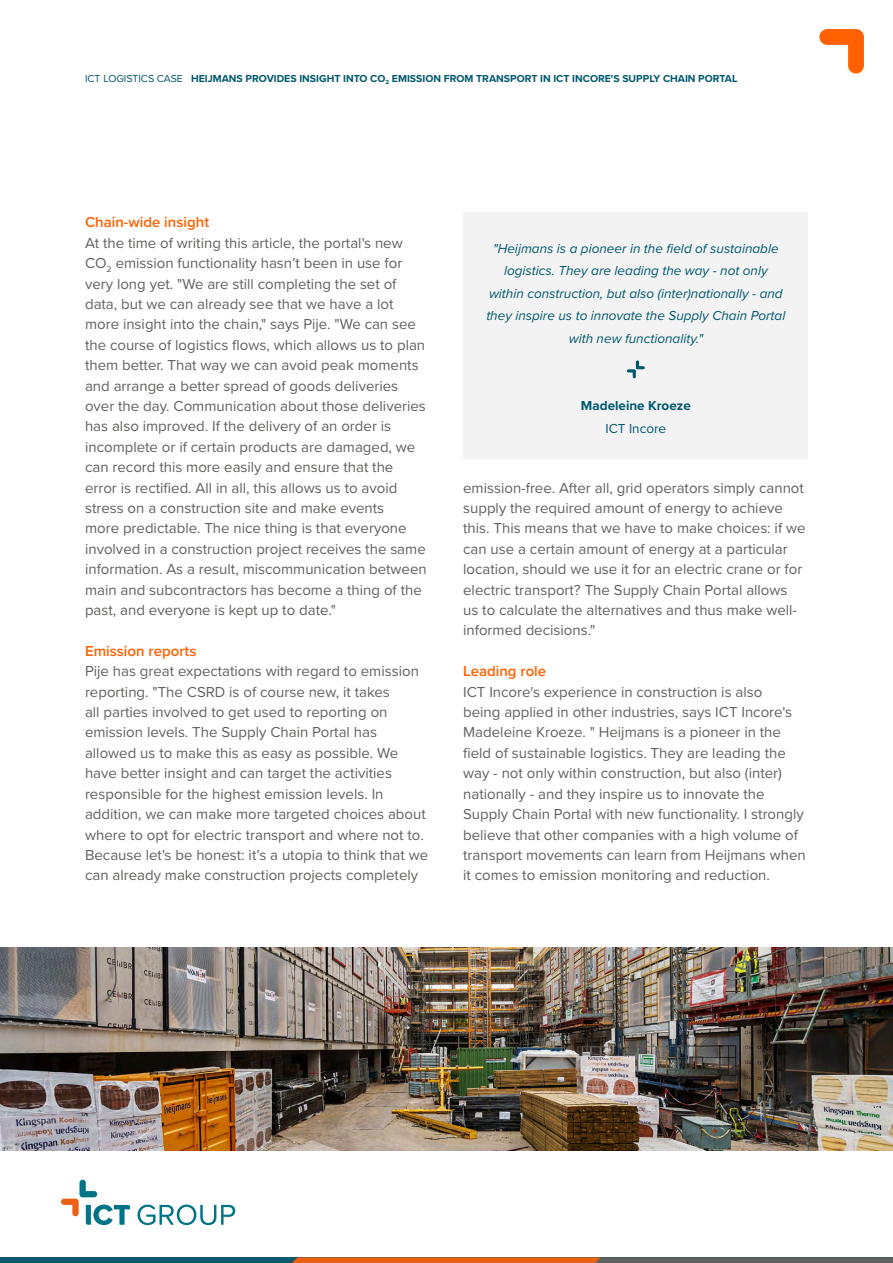
<style>
.page{position:relative;width:893px;height:1263px;background:#fff}
.page>*{position:absolute;margin:0;border:0;box-sizing:border-box;transform-origin:0 0}
.t1{font:15px/20.4px "Proxima Nova";color:#61615f}
.t2{font:600 15px "Proxima Nova";color:#ff6000}
.t3{font:italic 13.5px/22.5px "Proxima Nova";color:#00586f;text-align:center}
.t4{font:700 13.5px "Proxima Nova";color:#00586f}
.t5{font:13.5px "Proxima Nova";color:#00586f}
.t6{font:700 10.5px "Proxima Nova";color:#00586f}
.s1{font-weight:400}
</style>
<div class="page">
<svg style="left:819px;top:29px;width:45px;height:45px"></svg>
<div style="left:0;top:1257px;width:893px;height:6px;background:#0f596e"></div>
<svg style="left:292px;top:1257px;width:601px;height:6px;background:#9d5f3b"></svg>
<img style="left:0;top:948px;width:893px;height:202px">
<svg style="left:138px;top:1204px;width:97px;height:21px"></svg>
<svg style="left:61px;top:1180px;width:69px;height:45px"></svg>
<div style="left:463px;top:213px;width:345px;height:246px;background:#f3f3f3"></div>
<svg style="left:627px;top:360px;width:18px;height:18px"></svg>
<p class="t6" style="left:85px;top:71px;width:654px"><span class="s1">ICT LOGISTICS CASE</span> HEIJMANS PROVIDES INSIGHT INTO CO<sub>2</sub> EMISSION FROM TRANSPORT IN ICT INCORE'S SUPPLY CHAIN PORTAL</p>
<p class="t2" style="left:85px;top:211px;width:126px">Chain-wide insight</p>
<p class="t1" style="left:85px;top:232px;width:343px">At the time of writing this article, the portal's new CO<sub>2</sub> emission functionality hasn’t been in use for very long yet. "We are still completing the set of data, but we can already see that we have a lot more insight into the chain," says Pije. "We can see the course of logistics flows, which allows us to plan them better. That way we can avoid peak moments and arrange a better spread of goods deliveries over the day. Communication about those deliveries has also improved. If the delivery of an order is incomplete or if certain products are damaged, we can record this more easily and ensure that the error is rectified. All in all, this allows us to avoid stress on a construction site and make events<br>more predictable. The nice thing is that everyone involved in a construction project receives the same information. As a result, miscommunication between main and subcontractors has become a thing of the past, and everyone is kept up to date."</p>
<p class="t2" style="left:85px;top:640px;width:113px">Emission reports</p>
<p class="t1" style="left:85px;top:660px;width:345px">Pije has great expectations with regard to emission reporting. "The CSRD is of course new, it takes<br>all parties involved to get used to reporting on emission levels. The Supply Chain Portal has allowed us to make this as easy as possible. We have better insight and can target the activities responsible for the highest emission levels. In addition, we can make more targeted choices about where to opt for electric transport and where not to.<br>Because let's be honest: it’s a utopia to think that we can already make construction projects completely</p>
<p class="t3" style="left:486px;top:236px;width:301px">"Heijmans is a pioneer in the field of sustainable logistics. They are leading the way - not only within construction, but also (inter)nationally - and they inspire us to innovate the Supply Chain Portal with new functionality."</p>
<p class="t4" style="left:581px;top:396px;width:111px">Madeleine Kroeze</p>
<p class="t5" style="left:605px;top:418px;width:62px">ICT Incore</p>
<p class="t1" style="left:463px;top:477px;width:344px">emission-free. After all, grid operators simply cannot supply the required amount of energy to achieve this. This means that we have to make choices: if we can use a certain amount of energy at a particular location, should we use it for an electric crane or for electric transport? The Supply Chain Portal allows us to calculate the alternatives and thus make well&shy;informed decisions."</p>
<p class="t2" style="left:463px;top:660px;width:85px">Leading role</p>
<p class="t1" style="left:463px;top:681px;width:344px">ICT Incore's experience in construction is also<br>being applied in other industries, says ICT Incore's Madeleine Kroeze. " Heijmans is a pioneer in the field of sustainable logistics. They are leading the way - not only within construction, but also (inter) nationally - and they inspire us to innovate the Supply Chain Portal with new functionality. I strongly believe that other companies with a high volume of transport movements can learn from Heijmans when it comes to emission monitoring and reduction.</p>
</div>
